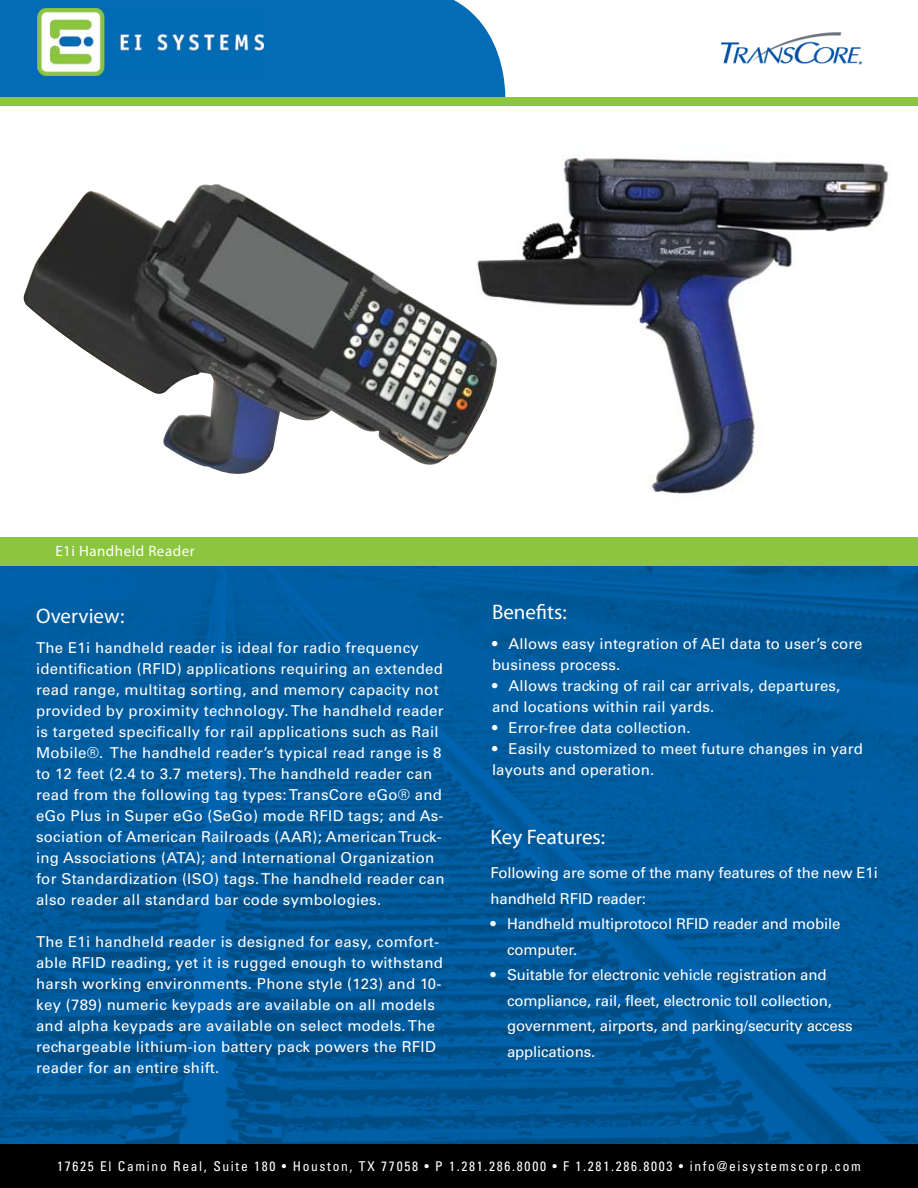
<style>
.page{position:relative;width:918px;height:1188px;background:#fff}
.page>*{position:absolute;margin:0;border:0;box-sizing:border-box;transform-origin:0 0}
.t1{font:21px "Myriad Pro";color:#fff}
.t2{font:15px/21px "Univers";letter-spacing:.02em;color:#fff}
.t3{font:15px/25.5px "Univers";letter-spacing:-.01em;color:#fff}
.t4{font:15px "Myriad Pro";letter-spacing:.035em;color:#fff}
.t5{font:condensed 13.5px "Univers";letter-spacing:.125em;color:#fff}
</style>
<div class="page">
<img style="left:0;top:566px;width:918px;height:578px">
<div style="left:0;top:536px;width:918px;height:30px;background:#8cc63f"></div>
<div style="left:0;top:1144px;width:918px;height:44px;background:#000"></div>
<div style="left:0;top:104px;width:918px;height:433px;background:#fff"></div>
<div style="left:0;top:0;width:506px;height:97px;background:#046cb6"></div>
<div style="left:0;top:97px;width:918px;height:9px;background:#8cc63f"></div>
<img style="left:38px;top:9px;width:226px;height:67px">
<img style="left:721px;top:32px;width:141px;height:33px">
<img style="left:500px;top:154px;width:389px;height:340px">
<img style="left:23px;top:183px;width:477px;height:291px">
<p class="t4" style="left:55px;top:541px;width:141px">E1i Handheld Reader</p>
<h1 class="t1" style="left:36px;top:603px;width:90px">Overview:</h1>
<p class="t2" style="left:36px;top:637px;width:410px">The E1i handheld reader is ideal for radio frequency identification (RFID) applications requiring an extended read range, multitag sorting, and memory capacity not provided by proximity technology. The handheld reader is targeted specifically for rail applications such as Rail Mobile®. The handheld reader’s typical read range is 8 to 12 feet (2.4 to 3.7 meters). The handheld reader can read from the following tag types: TransCore eGo® and eGo Plus in Super eGo (SeGo) mode RFID tags; and As&shy;sociation of American Railroads (AAR); American Truck&shy;ing Associations (ATA); and International Organization for Standardization (ISO) tags. The handheld reader can also reader all standard bar code symbologies.</p>
<p class="t2" style="left:36px;top:931px;width:409px">The E1i handheld reader is designed for easy, comfort&shy;able RFID reading, yet it is rugged enough to withstand harsh working environments. Phone style (123) and 10- key (789) numeric keypads are available on all models and alpha keypads are available on select models. The rechargeable lithium-ion battery pack powers the RFID reader for an entire shift.</p>
<h1 class="t1" style="left:492px;top:599px;width:76px">Benefits:</h1>
<p class="t2" style="left:492px;top:633px;width:372px">• Allows easy integration of AEI data to user’s core business process.</p>
<p class="t2" style="left:492px;top:675px;width:350px">• Allows tracking of rail car arrivals, departures, and locations within rail yards.</p>
<p class="t2" style="left:492px;top:717px;width:200px">• Error-free data collection.</p>
<p class="t2" style="left:492px;top:738px;width:372px">• Easily customized to meet future changes in yard layouts and operation.</p>
<h1 class="t1" style="left:490px;top:824px;width:116px">Key Features:</h1>
<p class="t3" style="left:490px;top:860px;width:389px">Following are some of the many features of the new E1i handheld RFID reader:</p>
<p class="t3" style="left:507px;top:911px;width:335px;text-indent:-16px">• Handheld multiprotocol RFID reader and mobile computer.</p>
<p class="t3" style="left:507px;top:962px;width:347px;text-indent:-16px">• Suitable for electronic vehicle registration and compliance, rail, fleet, electronic toll collection, government, airports, and parking/security access applications.</p>
<p class="t5" style="left:57px;top:1158px;width:805px">17625 El Camino Real, Suite 180 • Houston, TX 77058 • P 1.281.286.8000 • F 1.281.286.8003 • info@eisystemscorp.com</p>
</div>
